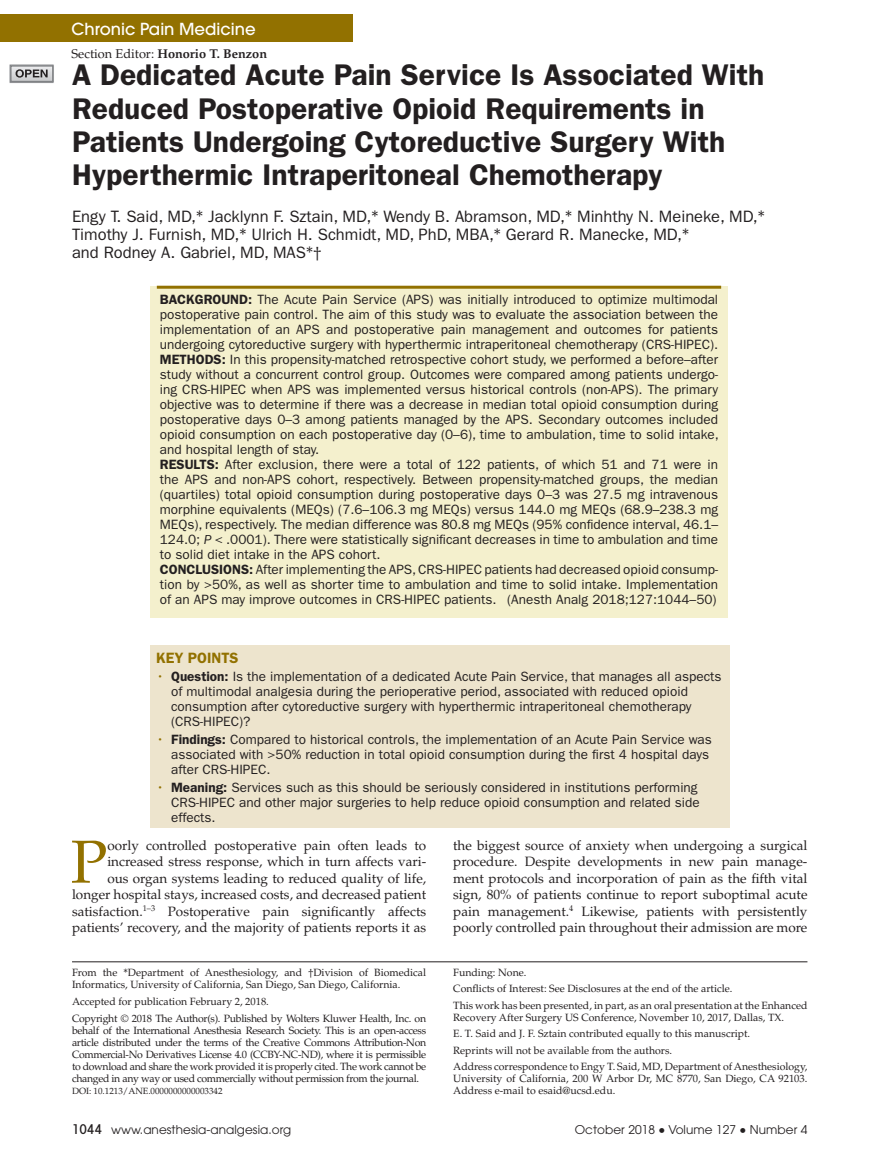
<style>
.page{position:relative;width:878px;height:1175px;background:#fff}
.page>*{position:absolute;margin:0;border:0;box-sizing:border-box;transform-origin:0 0}
.t1{font:60.6px "Palatino LT Std";color:#927100}
.t2{font:600 30px/33px "ITC Franklin Gothic Std";color:#231f20}
.t3{font:16.5px/18px "ITC Franklin Gothic Std";color:#231f20}
.t4{font:500 16.5px "Avant Garde";color:#fff}
.t5{font:600 15px "Franklin Gothic";color:#927100}
.t6{font:13.5px/15px "ITC Franklin Gothic Std";color:#231f20}
.t7{font:13.5px/16.5px "Palatino LT Std";color:#231f20;text-align:right}
.t8{font:13.5px/15px "Franklin Gothic";color:#231f20}
.t9{font:700 12.75px "Palatino LT Std";color:#231f20}
.t10{font:12px "Avant Garde";letter-spacing:.005em;color:#231f20}
.t11{font:10.5px/12px "Palatino LT Std";color:#231f20}
.t12{font:10.5px/17.2px "Palatino LT Std";letter-spacing:-.03em;color:#231f20}
.t13{font:9px "Palatino LT Std";color:#231f20}
.s1{font-weight:400}
.s2{font-family:"Cambria Math"}
.s3{font-weight:600}
.s4{font-style:italic}
.s5{color:#927100}
.s6{font-family:"ITC Franklin Gothic Std";font-weight:600}
.s7{font-weight:500;font-stretch:condensed;font-size:13.5px}
.s8{font-family:"Gandhari Unicode";font-size:18.75px}
</style>
<div class="page">
<div style="left:150px;top:645px;width:579px;height:182px;background:#ede4cd"></div>
<div style="left:150px;top:286px;width:578px;height:331px;background:#f4f0cd"></div>
<hr style="left:157px;top:286px;width:564px;height:3px;background:#927100">
<hr style="left:72px;top:961px;width:735px;height:1px;background:#231f20">
<img style="left:10px;top:65px;width:44px;height:18px">
<div style="left:10px;top:65px;width:43px;height:17px;border:1px solid #808285"></div>
<svg style="left:16px;top:69px;width:32px;height:9px"></svg>
<div style="left:0;top:14px;width:352px;height:27px;background:#927100"></div>
<p class="t4" style="left:72px;top:18px;width:185px">Chronic Pain Medicine</p>
<p class="t9" style="left:72px;top:46px;width:197px"><span class="s1">Section Editor:</span> Honorio T. Benzon</p>
<h2 class="t2" style="left:72px;top:59px;width:693px">A Dedicated Acute Pain Service Is Associated With Reduced Postoperative Opioid Requirements in Patients Undergoing Cytoreductive Surgery With Hyperthermic Intraperitoneal Chemotherapy</h2>
<p class="t3" style="left:72px;top:207px;width:694px">Engy T. Said, MD,<span class="s2">*</span> Jacklynn F. Sztain, MD,<span class="s2">*</span> Wendy B. Abramson, MD,<span class="s2">*</span> Minhthy N. Meineke, MD,<span class="s2">*<br></span>Timothy J. Furnish, MD,<span class="s2">*</span> Ulrich H. Schmidt, MD, PhD, MBA,<span class="s2">*</span> Gerard R. Manecke, MD,<span class="s2">*<br></span>and Rodney A. Gabriel, MD, MAS<span class="s2">*†</span></p>
<p class="t6" style="left:160px;top:292px;width:560px"><span class="s3">BACKGROUND:</span> The Acute Pain Service (APS) was initially introduced to optimize multimodal postoperative pain control. The aim of this study was to evaluate the association between the implementation of an APS and postoperative pain management and outcomes for patients undergoing cytoreductive surgery with hyperthermic intraperitoneal chemotherapy (CRS-HIPEC).<br><span class="s3">METHODS:</span> In this propensity-matched retrospective cohort study, we performed a before–after study without a concurrent control group. Outcomes were compared among patients undergo&shy;ing CRS-HIPEC when APS was implemented versus historical controls (non-APS). The primary objective was to determine if there was a decrease in median total opioid consumption during postoperative days 0–3 among patients managed by the APS. Secondary outcomes included opioid consumption on each postoperative day (0–6), time to ambulation, time to solid intake, and hospital length of stay.<br><span class="s3">RESULTS:</span> After exclusion, there were a total of 122 patients, of which 51 and 71 were in the APS and non-APS cohort, respectively. Between propensity-matched groups, the median (quartiles) total opioid consumption during postoperative days 0–3 was 27.5 mg intravenous morphine equivalents (MEQs) (7.6–106.3 mg MEQs) versus 144.0 mg MEQs (68.9–238.3 mg MEQs), respectively. The median difference was 80.8 mg MEQs (95% confidence interval, 46.1– 124.0; <span class="s4">P</span> &lt; .0001). There were statistically significant decreases in time to ambulation and time to solid diet intake in the APS cohort.<br><span class="s3">CONCLUSIONS:</span> After implementing the APS, CRS-HIPEC patients had decreased opioid consump&shy;tion by &gt;50%, as well as shorter time to ambulation and time to solid intake. Implementation of an APS may improve outcomes in CRS-HIPEC patients. (Anesth Analg 2018;127:1044–50)</p>
<p class="t5" style="left:156px;top:648px;width:84px">KEY POINTS</p>
<p class="t8" style="left:171px;top:668px;width:552px;text-indent:-15px"><span class="s5">•</span> <span class="s6">Question:</span> Is the implementation of a dedicated Acute Pain Service, that manages all aspects of multimodal analgesia during the perioperative period, associated with reduced opioid consumption after cytoreductive surgery with hyperthermic intraperitoneal chemotherapy (CRS-HIPEC)?</p>
<p class="t8" style="left:171px;top:731px;width:542px;text-indent:-15px"><span class="s5">•</span> <span class="s6">Findings:</span> Compared to historical controls, the implementation of an Acute Pain Service was associated with &gt;50% reduction in total opioid consumption during the first 4 hospital days after CRS-HIPEC.</p>
<p class="t8" style="left:171px;top:779px;width:530px;text-indent:-15px"><span class="s5">•</span> <span class="s6">Meaning:</span> Services such as this should be seriously considered in institutions performing<br>CRS-HIPEC and other major surgeries to help reduce opioid consumption and related side effects.</p>
<p class="t7" style="left:72px;top:837px;width:356px">oorly controlled postoperative pain often leads to increased stress response, which in turn affects vari-<br>ous organ systems leading to reduced quality of life, longer hospital stays, increased costs, and decreased patient satisfaction.<sup>1–3</sup> Postoperative pain significantly affects patients’ recovery, and the majority of patients reports it as</p>
<p class="t7" style="left:453px;top:837px;width:356px;text-align:justify">the biggest source of anxiety when undergoing a surgical procedure. Despite developments in new pain manage&shy;ment protocols and incorporation of pain as the fifth vital sign, 80% of patients continue to report suboptimal acute pain management.<sup>4</sup> Likewise, patients with persistently poorly controlled pain throughout their admission are more</p>
<h1 class="t1" style="left:71px;top:826px;width:38px">P</h1>
<p class="t11" style="left:72px;top:967px;width:355px">From the <span class="s2">*</span>Department of Anesthesiology, and <span class="s2">†</span>Division of Biomedical<br>Informatics, University of California, San Diego, San Diego, California.</p>
<p class="t12" style="left:72px;top:993px;width:355px">Accepted for publication February 2, 2018.<br>Copyright © 2018 The Author(s). Published by Wolters Kluwer Health, Inc. on</p>
<p class="t11" style="left:72px;top:1024px;width:356px;text-align:justify">behalf of the International Anesthesia Research Society. This is an open-access article distributed under the terms of the Creative Commons Attribution-Non Commercial-No Derivatives License 4.0 (CCBY-NC-ND), where it is permissible to download and share the work provided it is properly cited. The work cannot be changed in any way or used commercially without permission from the journal.</p>
<p class="t13" style="left:72px;top:1085px;width:152px">DOI: 10.1213/ANE.0000000000003342</p>
<p class="t11" style="left:453px;top:964px;width:356px;line-height:16.5px">Funding: None.<br>Conflicts of Interest: See Disclosures at the end of the article.<br>This work has been presented, in part, as an oral presentation at the Enhanced</p>
<p class="t11" style="left:453px;top:1009px;width:355px;line-height:16.5px">Recovery After Surgery US Conference, November 10, 2017, Dallas, TX.<br>E. T. Said and J. F. Sztain contributed equally to this manuscript.<br>Reprints will not be available from the authors.<br>Address correspondence to Engy T. Said, MD, Department of Anesthesiology,</p>
<p class="t11" style="left:453px;top:1073px;width:355px">University of California, 200 W Arbor Dr, MC 8770, San Diego, CA 92103.<br>Address e-mail to esaid@ucsd.edu.</p>
<p class="t10" style="left:72px;top:1123px;width:221px"><span class="s7">1044</span> www.anesthesia-analgesia.org</p>
<p class="t10" style="left:574px;top:1123px;width:234px">October 2018 <span class="s8">•</span> Volume 127 <span class="s8">•</span> Number 4</p>
</div>
